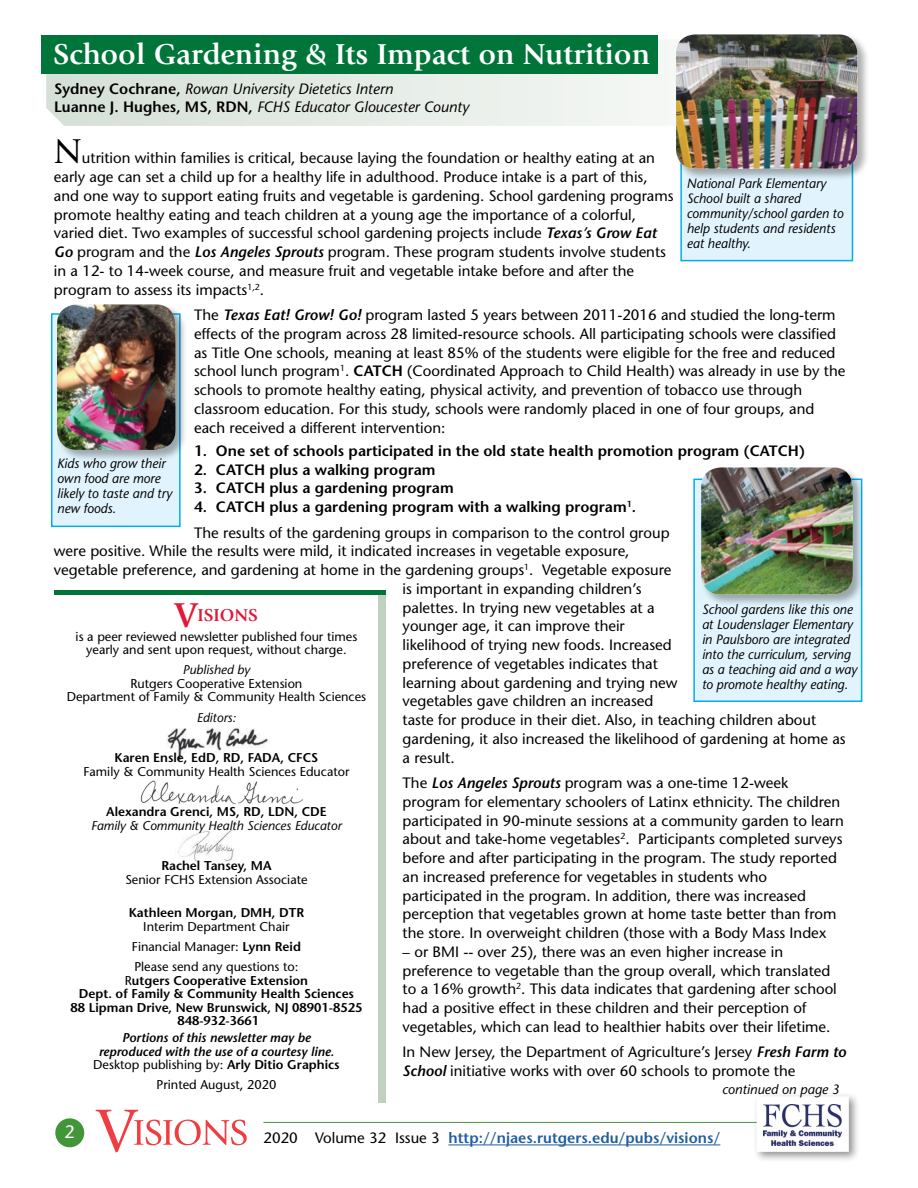
<style>
.page{position:relative;width:918px;height:1188px;background:#fff}
.page>*{position:absolute;margin:0;border:0;box-sizing:border-box;transform-origin:0 0}
.t1{font:36px "Giovanni";color:#000}
.t2{font:700 30px "Giovanni";color:#fff}
.t3{font:700 18px "Giovanni";color:#e31837}
.t4{font:18px "Stone Sans";color:#fff}
.t5{font:15px/18.8px "Stone Sans";color:#000}
.t6{font:600 15px "Stone Sans";color:#000}
.t7{font:italic 15px/18px "Stone Sans";color:#000}
.t8{font:600 15px "Stone Sans";color:#215e9e}
.t9{font:italic 13.5px/15px "Stone Sans";color:#000;scale:.96 1}
.t10{font:italic 13.5px "Stone Sans";color:#000}
.t11{font:12.75px/13.5px "Stone Sans";color:#000;text-align:center}
.t12{font:600 12.75px/13.5px "Stone Sans";color:#000;text-align:center}
.t13{font:italic 600 12.75px/13.5px "Stone Sans";color:#000;text-align:center}
.t14{font:italic 12.75px "Stone Sans";color:#000}
.s1{font-weight:600;font-style:normal}
.s2{font-weight:600;font-style:italic}
.s3{font-weight:600}
.s4{font-size:36px}
.s5{font-weight:400}
.s6{font-weight:400;font-style:normal}
.s7{font-style:normal}
.s8{font-weight:400;color:#000}
</style>
<div class="page">
<div style="left:55px;top:1118px;width:29px;height:29px;background:#439539;border-radius:50%"></div>
<svg style="left:96px;top:1110px;width:151px;height:42px"></svg>
<hr style="left:263px;top:1122px;width:565px;height:1px;background:#439539">
<hr style="left:448px;top:1145px;width:272px;height:1px;background:#215e9e">
<div style="left:753px;top:1092px;width:107px;height:71px;background:#000;opacity:.43"></div>
<div style="left:757px;top:1096px;width:92px;height:56px;background:#fff;border:2px solid #fff"></div>
<img style="left:763px;top:1104px;width:78px;height:41px">
<svg style="left:46px;top:40px;width:622px;height:86px"></svg>
<div style="left:41px;top:35px;width:617px;height:39px;background:#007539"></div>
<div style="left:378px;top:591px;width:7px;height:512px;background:#c1d1c0"></div>
<hr style="left:54px;top:591px;width:331px;height:4px;background:#007539">
<img style="left:178px;top:829px;width:57px;height:33px">
<img style="left:167px;top:728px;width:101px;height:32px">
<img style="left:140px;top:780px;width:163px;height:25px">
<div style="left:693px;top:479px;width:169px;height:223px;background:#e1f4fd;border:2px solid #00aeef"></div>
<div style="left:700px;top:466px;width:165px;height:141px;background:#000;opacity:.32"></div>
<img style="left:701px;top:467px;width:152px;height:127px">
<div style="left:51px;top:313px;width:130px;height:214px;background:#e1f4fd;border:2px solid #00aeef"></div>
<div style="left:56px;top:303px;width:132px;height:159px;background:#000;opacity:.32"></div>
<img style="left:57px;top:304px;width:119px;height:146px">
<div style="left:680px;top:61px;width:173px;height:200px;background:#e1f4fd;border:2px solid #00aeef"></div>
<div style="left:675px;top:33px;width:194px;height:148px;background:#000;opacity:.32"></div>
<img style="left:676px;top:34px;width:181px;height:135px">
<h2 class="t2" style="left:53px;top:36px;width:598px">School Gardening &amp; Its Impact on Nutrition</h2>
<p class="t7" style="left:54px;top:79px;width:416px"><span class="s1">Sydney Cochrane,</span> Rowan University Dietetics Intern<br><span class="s1">Luanne J. Hughes, MS, RDN,</span> FCHS Educator Gloucester County</p>
<h1 class="t1" style="left:54px;top:131px;width:30px">N</h1>
<p class="t5" style="left:54px;top:149px;width:621px;text-indent:28px">utrition within families is critical, because laying the foundation or healthy eating at an early age can set a child up for a healthy life in adulthood. Produce intake is a part of this, and one way to support eating fruits and vegetable is gardening. School gardening programs promote healthy eating and teach children at a young age the importance of a colorful, varied diet. Two examples of successful school gardening projects include <span class="s2">Texas’s Grow Eat Go</span> program and the <span class="s2">Los Angeles Sprouts</span> program. These program students involve students in a 12- to 14-week course, and measure fruit and vegetable intake before and after the program to assess its impacts<sup>1,2</sup>.</p>
<p class="t5" style="left:194px;top:305px;width:653px">The <span class="s2">Texas Eat! Grow! Go!</span> program lasted 5 years between 2011-2016 and studied the long-term effects of the program across 28 limited-resource schools. All participating schools were classified as Title One schools, meaning at least 85% of the students were eligible for the free and reduced school lunch program<sup>1</sup>. <span class="s3">CATCH</span> (Coordinated Approach to Child Health) was already in use by the schools to promote healthy eating, physical activity, and prevention of tobacco use through classroom education. For this study, schools were randomly placed in one of four groups, and each received a different intervention:</p>
<p class="t6" style="left:194px;top:441px;width:613px">1. One set of schools participated in the old state health promotion program (CATCH)</p>
<p class="t6" style="left:194px;top:460px;width:243px">2. CATCH plus a walking program</p>
<p class="t6" style="left:194px;top:479px;width:261px">3. CATCH plus a gardening program</p>
<p class="t5" style="left:194px;top:494px;width:477px;line-height:25.5px"><span class="s3">4. CATCH plus a gardening program with a walking program</span><sup>1</sup><span class="s3">.<br></span>The results of the gardening groups in comparison to the control group</p>
<p class="t5" style="left:54px;top:542px;width:577px">were positive. While the results were mild, it indicated increases in vegetable exposure,</p>
<p class="t5" style="left:54px;top:560px;width:619px">vegetable preference, and gardening at home in the gardening groups<sup>1</sup>. Vegetable exposure</p>
<p class="t5" style="left:403px;top:579px;width:240px">is important in expanding children’s</p>
<p class="t5" style="left:403px;top:598px;width:253px">palettes. In trying new vegetables at a</p>
<p class="t5" style="left:403px;top:617px;width:224px">younger age, it can improve their</p>
<p class="t5" style="left:403px;top:635px;width:271px">likelihood of trying new foods. Increased</p>
<p class="t5" style="left:403px;top:654px;width:257px">preference of vegetables indicates that</p>
<p class="t5" style="left:403px;top:673px;width:276px">learning about gardening and trying new</p>
<p class="t5" style="left:403px;top:692px;width:252px">vegetables gave children an increased</p>
<p class="t5" style="left:403px;top:710px;width:415px">taste for produce in their diet. Also, in teaching children about</p>
<p class="t5" style="left:403px;top:729px;width:445px">gardening, it also increased the likelihood of gardening at home as</p>
<p class="t5" style="left:403px;top:748px;width:54px">a result.</p>
<p class="t5" style="left:403px;top:773px;width:443px">The <span class="s2">Los Angeles Sprouts</span> program was a one-time 12-week program for elementary schoolers of Latinx ethnicity. The children participated in 90-minute sessions at a community garden to learn about and take-home vegetables<sup>2</sup>. Participants completed surveys before and after participating in the program. The study reported an increased preference for vegetables in students who participated in the program. In addition, there was increased perception that vegetables grown at home taste better than from the store. In overweight children (those with a Body Mass Index</p>
<p class="t5" style="left:403px;top:942px;width:436px">– or BMI -- over 25), there was an even higher increase in preference to vegetable than the group overall, which translated to a 16% growth<sup>2</sup>. This data indicates that gardening after school had a positive effect in these children and their perception of vegetables, which can lead to healthier habits over their lifetime.</p>
<p class="t5" style="left:403px;top:1043px;width:445px">In New Jersey, the Department of Agriculture’s Jersey <span class="s2">Fresh Farm to<br>School</span> initiative works with over 60 schools to promote the</p>
<p class="t9" style="left:687px;top:176px;width:165px">National Park Elementary<br>School built a shared community/school garden to help students and residents eat healthy.</p>
<p class="t9" style="left:57px;top:456px;width:121px">Kids who grow their own food are more likely to taste and try new foods.</p>
<p class="t3" style="left:175px;top:605px;width:85px"><span class="s4">V</span>ISIONS</p>
<p class="t11" style="left:76px;top:629px;width:283px">is a peer reviewed newsletter published four times yearly and sent upon request, without charge.</p>
<p class="t14" style="left:183px;top:662px;width:69px">Published by</p>
<p class="t11" style="left:67px;top:677px;width:301px">Rutgers Cooperative Extension<br>Department of Family &amp; Community Health Sciences</p>
<p class="t14" style="left:197px;top:709px;width:41px">Editors:</p>
<p class="t12" style="left:115px;top:751px;width:205px">Karen Ensle, EdD, RD, FADA, CFCS</p>
<p class="t11" style="left:83px;top:764px;width:268px">Family &amp; Community Health Sciences Educator</p>
<p class="t12" style="left:106px;top:805px;width:222px">Alexandra Grenci, MS, RD, LDN, CDE</p>
<p class="t14" style="left:91px;top:817px;width:252px">Family &amp; Community Health Sciences Educator</p>
<p class="t12" style="left:161px;top:859px;width:112px">Rachel Tansey, MA</p>
<p class="t11" style="left:125px;top:872px;width:184px">Senior FCHS Extension Associate</p>
<p class="t12" style="left:129px;top:906px;width:177px">Kathleen Morgan, DMH, DTR</p>
<p class="t11" style="left:132px;top:916px;width:171px;line-height:20.2px">Interim Department Chair<br>Financial Manager: <span class="s3">Lynn Reid<br></span>Please send any questions to:</p>
<p class="t12" style="left:71px;top:974px;width:293px"><span class="s5">R</span>utgers Cooperative Extension<br>Dept. of Family &amp; Community Health Sciences 88 Lipman Drive, New Brunswick, NJ 08901-8525<br>848-932-3661</p>
<p class="t13" style="left:93px;top:1031px;width:248px">Portions of this newsletter may be reproduced with the use of a courtesy line.<br><span class="s6">Desktop publishing by:</span> <span class="s7">Arly Ditio Graphics</span></p>
<p class="t11" style="left:157px;top:1078px;width:121px">Printed August, 2020</p>
<p class="t9" style="left:702px;top:601px;width:163px">School gardens like this one at Loudenslager Elementary in Paulsboro are integrated into the curriculum, serving as a teaching aid and a way to promote healthy eating.</p>
<p class="t10" style="left:722px;top:1081px;width:119px">continued on page 3</p>
<p class="t4" style="left:65px;top:1121px;width:12px">2</p>
<p class="t8" style="left:263px;top:1128px;width:458px"><span class="s8">2020 Volume 32 Issue 3</span> http://njaes.rutgers.edu/pubs/visions/</p>
</div>
